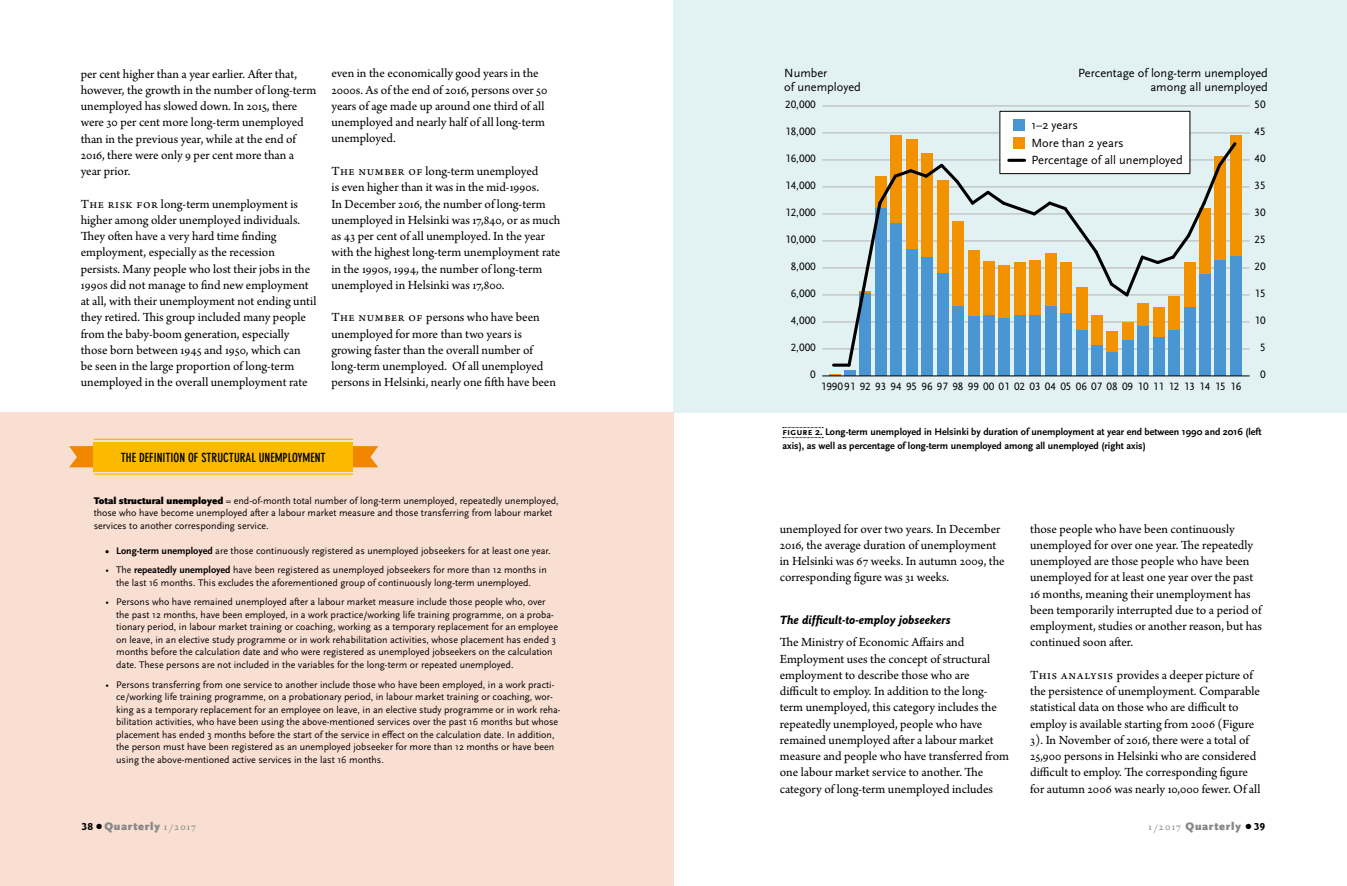
<style>
.page{position:relative;width:1347px;height:886px;background:#fff}
.page>*{position:absolute;margin:0;border:0;box-sizing:border-box;transform-origin:0 0}
.t1{font:13.12px/16.2px "Arno Pro";color:#000}
.t2{font:700 condensed 12.5px "DIN Neuzeit Grotesk Std";color:#000}
.t3{font:italic 700 12.5px "Goudy Sans Std";color:#000}
.t4{font:12.38px/13.6px "Scala Sans Pro";color:#000}
.t5{font:900 11.25px "Scala Sans Pro";letter-spacing:.065em;color:#878787}
.t6{font:11.12px "Scala Sans Pro";color:#000}
.t7{font:10px/12.5px "Scala Sans Pro";color:#000}
.t8{font:700 10px/13.8px "Scala Sans Pro";color:#000}
.s1{font-weight:900}
.s2{font-weight:700}
.s3{font-family:"Goudy Sans Std";font-weight:700;color:#000}
.s4{font-weight:400;color:#000}
.s5{font-family:"Arno Pro";font-weight:400}
</style>
<div class="page">
<div style="left:673px;top:0;width:673px;height:413px;background:#e2f2f3"></div>
<div style="left:0;top:413px;width:673px;height:473px;background:#f9ded2"></div>
<hr style="left:822px;top:349px;width:427px;height:1px;background:#b3b2b2">
<hr style="left:822px;top:322px;width:427px;height:1px;background:#b3b2b2">
<hr style="left:822px;top:295px;width:427px;height:1px;background:#b3b2b2">
<hr style="left:822px;top:268px;width:427px;height:1px;background:#b3b2b2">
<hr style="left:822px;top:241px;width:427px;height:1px;background:#b3b2b2">
<hr style="left:822px;top:214px;width:427px;height:1px;background:#b3b2b2">
<hr style="left:822px;top:187px;width:427px;height:1px;background:#b3b2b2">
<hr style="left:822px;top:160px;width:427px;height:1px;background:#b3b2b2">
<hr style="left:822px;top:133px;width:427px;height:1px;background:#b3b2b2">
<hr style="left:822px;top:106px;width:427px;height:1px;background:#b3b2b2">
<div style="left:890px;top:135px;width:12px;height:88px;background:#f39200"></div>
<div style="left:1230px;top:135px;width:11px;height:122px;background:#f39200"></div>
<div style="left:1230px;top:257px;width:11px;height:119px;background:#4a96d2"></div>
<hr style="left:822px;top:375px;width:427px;height:1px;background:#000">
<svg style="left:829px;top:139px;width:410px;height:237px"></svg>
<div style="left:999px;top:111px;width:190px;height:63px;background:#fff"></div>
<div style="left:999px;top:111px;width:191px;height:63px;border:1px solid #000"></div>
<div style="left:1013px;top:119px;width:11px;height:11px;background:#4a96d2"></div>
<div style="left:1013px;top:137px;width:11px;height:11px;background:#f39200"></div>
<hr style="left:1008px;top:159px;width:16px;height:3px;background:#000">
<svg style="left:782px;top:437px;width:41px;height:1px"></svg>
<svg style="left:782px;top:427px;width:41px;height:1px"></svg>
<hr style="left:94px;top:439px;width:259px;height:1px;background:#fbba00">
<hr style="left:94px;top:473px;width:259px;height:2px;background:#fbba00">
<svg style="left:69px;top:446px;width:25px;height:21px"></svg>
<svg style="left:353px;top:446px;width:25px;height:21px"></svg>
<div style="left:94px;top:442px;width:259px;height:29px;background:#fbba00"></div>
<p class="t1" style="left:81px;top:66px;width:237px">per cent higher than a year earlier. After that, however, the growth in the number of long-term unemployed has slowed down. In 2015, there were 30 per cent more long-term unemployed than in the previous year, while at the end of 2016, there were only 9 per cent more than a year prior.</p>
<p class="t1" style="left:81px;top:196px;width:237px">The risk for long-term unemployment is higher among older unemployed individuals.<br>They often have a very hard time finding employment, especially as the recession persists. Many people who lost their jobs in the 1990s did not manage to find new employment at all, with their unemployment not ending until they retired. This group included many people from the baby-boom generation, especially those born between 1945 and 1950, which can<br>be seen in the large proportion of long-term unemployed in the overall unemployment rate</p>
<p class="t1" style="left:331px;top:66px;width:217px">even in the economically good years in the 2000s. As of the end of 2016, persons over 50 years of age made up around one third of all unemployed and nearly half of all long-term unemployed.</p>
<p class="t1" style="left:331px;top:164px;width:230px">The number of long-term unemployed<br>is even higher than it was in the mid-1990s.<br>In December 2016, the number of long-term unemployed in Helsinki was 17,840, or as much as 43 per cent of all unemployed. In the year with the highest long-term unemployment rate in the 1990s, 1994, the number of long-term unemployed in Helsinki was 17,800.</p>
<p class="t1" style="left:331px;top:310px;width:226px">The number of persons who have been unemployed for more than two years is growing faster than the overall number of long-term unemployed. Of all unemployed persons in Helsinki, nearly one fifth have been</p>
<p class="t2" style="left:121px;top:450px;width:206px">THE DEFINITION OF STRUCTURAL UNEMPLOYMENT</p>
<p class="t7" style="left:94px;top:494px;width:466px"><span class="s1">Total structural unemployed</span> = end-of-month total number of long-term unemployed, repeatedly unemployed, those who have become unemployed after a labour market measure and those transferring from labour market services to another corresponding service.</p>
<p class="t7" style="left:106px;top:544px;width:446px"><span class="s2">• Long-term unemployed</span> are those continuously registered as unemployed jobseekers for at least one year.</p>
<p class="t7" style="left:106px;top:564px;width:443px;text-align:center">• The <span class="s2">repeatedly unemployed</span> have been registered as unemployed jobseekers for more than 12 months in the last 16 months. This excludes the aforementioned group of continuously long-term unemployed.</p>
<p class="t7" style="left:116px;top:596px;width:443px;text-indent:-11px">• Persons who have remained unemployed after a labour market measure include those people who, over the past 12 months, have been employed, in a work practice/working life training programme, on a proba&shy;tionary period, in labour market training or coaching, working as a temporary replacement for an employee on leave, in an elective study programme or in work rehabilitation activities, whose placement has ended 3 months before the calculation date and who were registered as unemployed jobseekers on the calculation date. These persons are not included in the variables for the long-term or repeated unemployed.</p>
<p class="t7" style="left:116px;top:678px;width:446px;text-indent:-11px">• Persons transferring from one service to another include those who have been employed, in a work practi&shy;ce/working life training programme, on a probationary period, in labour market training or coaching, wor&shy;king as a temporary replacement for an employee on leave, in an elective study programme or in work reha&shy;bilitation activities, who have been using the above-mentioned services over the past 16 months but whose placement has ended 3 months before the start of the service in effect on the calculation date. In addition, the person must have been registered as an unemployed jobseeker for more than 12 months or have been using the above-mentioned active services in the last 16 months.</p>
<p class="t4" style="left:784px;top:66px;width:78px">Number<br>of unemployed</p>
<p class="t4" style="left:1078px;top:66px;width:191px;text-align:right">Percentage of long-term unemployed among all unemployed</p>
<p class="t6" style="left:785px;top:98px;width:32px">20,000</p>
<p class="t6" style="left:1254px;top:98px;width:13px">50</p>
<p class="t6" style="left:785px;top:125px;width:32px">18,000</p>
<p class="t6" style="left:785px;top:152px;width:32px">16,000</p>
<p class="t4" style="left:1031px;top:116px;width:153px;line-height:17.8px">1–2 years<br>More than 2 years<br>Percentage of all unemployed</p>
<p class="t6" style="left:1254px;top:125px;width:13px">45</p>
<p class="t6" style="left:1254px;top:152px;width:13px">40</p>
<p class="t6" style="left:785px;top:179px;width:32px">14,000</p>
<p class="t6" style="left:1254px;top:179px;width:13px">35</p>
<p class="t6" style="left:785px;top:206px;width:32px">12,000</p>
<p class="t6" style="left:1254px;top:206px;width:13px">30</p>
<p class="t6" style="left:785px;top:233px;width:32px">10,000</p>
<p class="t6" style="left:1254px;top:233px;width:13px">25</p>
<p class="t6" style="left:790px;top:260px;width:27px">8,000</p>
<p class="t6" style="left:1254px;top:260px;width:13px">20</p>
<p class="t6" style="left:790px;top:287px;width:27px">6,000</p>
<p class="t6" style="left:1254px;top:287px;width:13px">15</p>
<p class="t6" style="left:790px;top:314px;width:27px">4,000</p>
<p class="t6" style="left:1254px;top:314px;width:13px">10</p>
<p class="t6" style="left:790px;top:341px;width:27px">2,000</p>
<p class="t6" style="left:1260px;top:341px;width:7px">5</p>
<p class="t6" style="left:810px;top:368px;width:7px">0</p>
<p class="t6" style="left:1260px;top:368px;width:7px">0</p>
<p class="t6" style="left:820px;top:380px;width:422px">199091 92 93 94 95 96 97 98 99 00 01 02 03 04 05 06 07 08 09 10 11 12 13 14 15 16</p>
<p class="t8" style="left:782px;top:425px;width:480px">figure 2. Long-term unemployed in Helsinki by duration of unemployment at year end between 1990 and 2016 (left axis), as well as percentage of long-term unemployed among all unemployed (right axis)</p>
<p class="t1" style="left:780px;top:521px;width:226px">unemployed for over two years. In December 2016, the average duration of unemployment in Helsinki was 67 weeks. In autumn 2009, the corresponding figure was 31 weeks.</p>
<p class="t3" style="left:780px;top:612px;width:172px">The difficult-to-employ jobseekers</p>
<p class="t1" style="left:780px;top:635px;width:231px">The Ministry of Economic Affairs and Employment uses the concept of structural employment to describe those who are difficult to employ. In addition to the long&shy;term unemployed, this category includes the repeatedly unemployed, people who have remained unemployed after a labour market measure and people who have transferred from one labour market service to another. The category of long-term unemployed includes</p>
<p class="t1" style="left:1030px;top:521px;width:233px">those people who have been continuously unemployed for over one year. The repeatedly unemployed are those people who have been unemployed for at least one year over the past 16 months, meaning their unemployment has been temporarily interrupted due to a period of employment, studies or another reason, but has continued soon after.</p>
<p class="t1" style="left:1030px;top:667px;width:232px">This analysis provides a deeper picture of the persistence of unemployment. Comparable statistical data on those who are difficult to employ is available starting from 2006 (Figure 3). In November of 2016, there were a total of 25,900 persons in Helsinki who are considered difficult to employ. The corresponding figure for autumn 2006 was nearly 10,000 fewer. Of all</p>
<p class="t5" style="left:82px;top:820px;width:116px"><span class="s3">38</span> <span class="s4">○</span> Quarterly <span class="s5">1/2017</span></p>
<p class="t5" style="left:1148px;top:820px;width:118px"><span class="s5">1/2017</span> Quarterly <span class="s4">○</span> <span class="s3">39</span></p>
</div>
